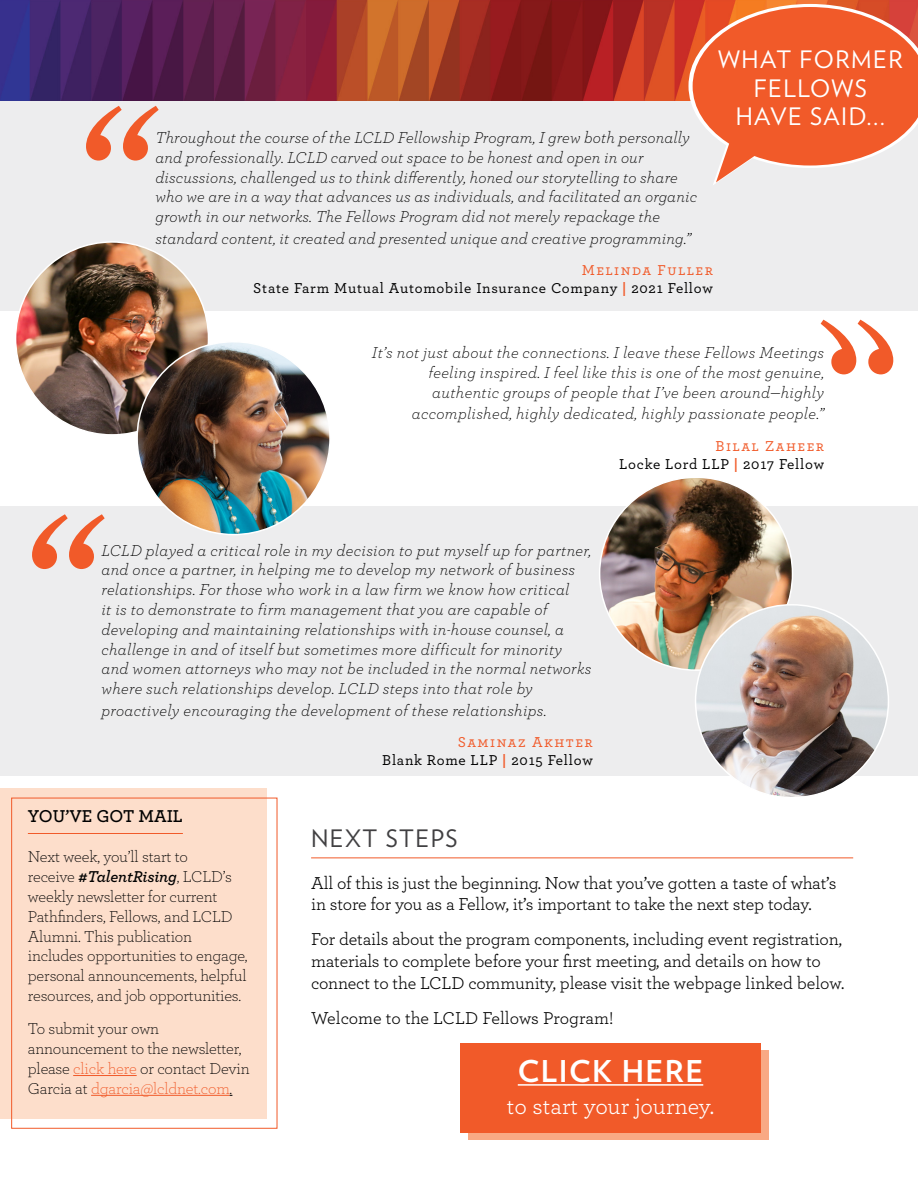
<style>
.page{position:relative;width:918px;height:1188px;background:#fff}
.page>*{position:absolute;margin:0;border:0;box-sizing:border-box;transform-origin:0 0}
.t1{font:italic 255px "Verlag";color:#f15a29}
.t2{font:700 30px "Verlag";letter-spacing:.05em;color:#fff}
.t3{font:24px/28.5px "Verlag";letter-spacing:.06em;color:#fff;text-align:center}
.t4{font:24px "Archer";color:#fff}
.t5{font:24px "Verlag";letter-spacing:.06em;color:#414042}
.t6{font:18px/21.6px "Archer";letter-spacing:-.01em;color:#000}
.t7{font:600 18px "Archer";color:#000}
.t8{font:italic 300 16.5px/19.8px "Archer";letter-spacing:.015em;color:#000}
.t9{font:300 16.5px/19.8px "Archer";letter-spacing:-.01em;color:#000}
.t10{font:500 15px/18px "Archer";letter-spacing:.05em;color:#000;text-align:right}
.t11{font:500 15px/18px "Archer";letter-spacing:.09em;color:#000;text-align:right}
.s1{color:#f15a29}
.s2{font-weight:700;color:#f15a29}
.s3{font-weight:600;font-style:italic}
</style>
<div class="page">
<div style="left:0;top:77px;width:918px;height:233px;background:#ededee"></div>
<img style="left:0;top:0;width:918px;height:100px">
<hr style="left:311px;top:858px;width:542px;height:1px;background:#f15a29">
<div style="left:1px;top:788px;width:266px;height:331px;background:#fddecb"></div>
<hr style="left:28px;top:833px;width:155px;height:1px;background:#f15a29">
<hr style="left:73px;top:1075px;width:64px;height:1px;background:#f15a29">
<hr style="left:91px;top:1095px;width:139px;height:1px;background:#f15a29">
<div style="left:11px;top:798px;width:266px;height:331px;border:1px solid #f15a29"></div>
<div style="left:0;top:506px;width:918px;height:270px;background:#ededee"></div>
<img style="left:600px;top:477px;width:193px;height:193px;border-radius:96px">
<div style="left:468px;top:1050px;width:301px;height:89px;background:#f9a984"></div>
<div style="left:460px;top:1043px;width:301px;height:89px;background:#f15a29"></div>
<hr style="left:518px;top:1084px;width:185px;height:2px;background:#fff">
<img style="left:16px;top:242px;width:192px;height:193px;border-radius:96px">
<img style="left:137px;top:342px;width:193px;height:193px;border-radius:96px">
<img style="left:696px;top:605px;width:192px;height:193px;border-radius:96px">
<svg style="left:688px;top:4px;width:230px;height:181px"></svg>
<h3 class="t3" style="left:718px;top:44px;width:186px">WHAT FORMER<br>FELLOWS<br>HAVE SAID...</h3>
<h1 class="t1" style="left:60px;top:10px;width:80px">“</h1>
<p class="t8" style="left:155px;top:127px;width:543px">Throughout the course of the LCLD Fellowship Program, I grew both personally and professionally. LCLD carved out space to be honest and open in our discussions, challenged us to think differently, honed our storytelling to share who we are in a way that advances us as individuals, and facilitated an organic growth in our networks. The Fellows Program did not merely repackage the</p>
<p class="t8" style="left:155px;top:228px;width:537px">standard content, it created and presented unique and creative programming.”</p>
<p class="t10" style="left:253px;top:261px;width:461px"><span class="s1">Melinda Fuller<br></span>State Farm Mutual Automobile Insurance Company <span class="s2">|</span> 2021 Fellow</p>
<p class="t8" style="left:429px;top:342px;width:397px;text-align:justify;text-indent:-57px">It’s not just about the connections. I leave these Fellows Meetings feeling inspired. I feel like this is one of the most genuine, authentic groups of people that I’ve been around—highly</p>
<p class="t8" style="left:412px;top:403px;width:414px">accomplished, highly dedicated, highly passionate people.”</p>
<p class="t10" style="left:619px;top:436px;width:206px"><span class="s1">Bilal Zaheer<br></span>Locke Lord LLP <span class="s2">|</span> 2017 Fellow</p>
<h1 class="t1" style="left:6px;top:418px;width:80px">“</h1>
<p class="t8" style="left:101px;top:539px;width:491px">LCLD played a critical role in my decision to put myself up for partner, and once a partner, in helping me to develop my network of business relationships. For those who work in a law firm we know how critical<br>it is to demonstrate to firm management that you are capable of developing and maintaining relationships with in-house counsel, a challenge in and of itself but sometimes more difficult for minority and women attorneys who may not be included in the normal networks where such relationships develop. LCLD steps into that role by</p>
<p class="t8" style="left:101px;top:699px;width:447px">proactively encouraging the development of these relationships.</p>
<p class="t11" style="left:382px;top:732px;width:212px"><span class="s1">Saminaz Akhter<br></span>Blank Rome LLP <span class="s2">|</span> 2015 Fellow</p>
<p class="t7" style="left:28px;top:803px;width:156px">YOU’VE GOT MAIL</p>
<p class="t9" style="left:28px;top:846px;width:221px">Next week, you’ll start to<br>receive <span class="s3">#TalentRising</span>, LCLD’s weekly newsletter for current<br>Pathfinders, Fellows, and LCLD<br>Alumni. This publication includes opportunities to engage, personal announcements, helpful resources, and job opportunities.</p>
<p class="t9" style="left:28px;top:1018px;width:223px">To submit your own announcement to the newsletter, please <span class="s1">click here</span> or contact Devin<br>Garcia at <span class="s1">dgarcia@lcldnet.com</span>.</p>
<h3 class="t5" style="left:311px;top:821px;width:148px">NEXT STEPS</h3>
<p class="t6" style="left:311px;top:871px;width:527px">All of this is just the beginning. Now that you’ve gotten a taste of what’s in store for you as a Fellow, it’s important to take the next step today.</p>
<p class="t6" style="left:311px;top:928px;width:535px">For details about the program components, including event registration, materials to complete before your first meeting, and details on how to connect to the LCLD community, please visit the webpage linked below.</p>
<p class="t6" style="left:311px;top:1006px;width:304px">Welcome to the LCLD Fellows Program!</p>
<h2 class="t2" style="left:518px;top:1047px;width:187px">CLICK HERE</h2>
<h3 class="t4" style="left:507px;top:1089px;width:209px">to start your journey.</h3>
</div>
